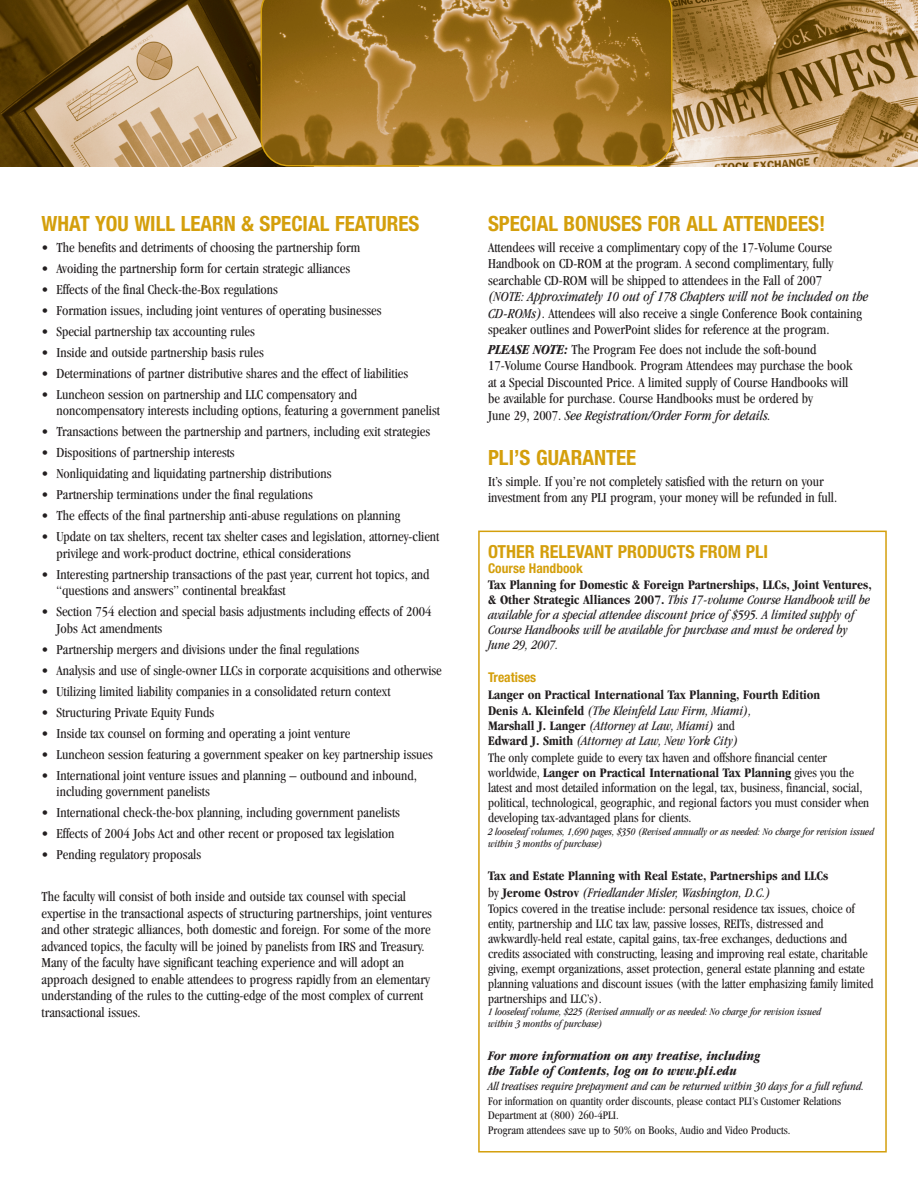
<style>
.page{position:relative;width:918px;height:1188px;background:#fff}
.page>*{position:absolute;margin:0;border:0;box-sizing:border-box;transform-origin:0 0}
.t1{font:700 condensed 21px "Helvetica Neue";color:#d49f0c}
.t2{font:700 condensed 18px "Helvetica Neue";color:#d49f0c}
.t3{font:condensed 14.25px/16.5px "Garamond";color:#231f20}
.t4{font:condensed 13.5px/15px "Garamond";color:#231f20}
.t5{font:italic condensed 13.5px/15px "Garamond";color:#231f20}
.t6{font:700 condensed 13.5px/16.5px "Garamond";color:#231f20}
.t7{font:italic 700 condensed 13.5px/15px "Garamond";color:#231f20}
.t8{font:700 condensed 13.5px "Helvetica Neue";color:#d49f0c}
.t9{font:condensed 12px/13.5px "Garamond";color:#231f20}
.t10{font:italic condensed 12px "Garamond";color:#231f20}
.t11{font:italic condensed 10.5px/12px "Garamond";color:#231f20}
.s1{font-style:italic}
.s2{font-weight:700;font-style:italic}
.s3{font-weight:700;font-style:normal}
.s4{font-weight:400;font-style:italic}
.s5{font-style:normal}
.s6{font-weight:700}
</style>
<div class="page">
<img style="left:0;top:0;width:261px;height:166px">
<img style="left:673px;top:0;width:245px;height:166px">
<svg style="left:261px;top:0;width:412px;height:166px"></svg>
<div style="left:478px;top:531px;width:409px;height:622px;border:2px solid #d49f0c"></div>
<h1 class="t1" style="left:42px;top:216px;width:379px">WHAT YOU WILL LEARN &amp; SPECIAL FEATURES</h1>
<p class="t3" style="left:42px;top:240px;width:320px">• The benefits and detriments of choosing the partnership form</p>
<p class="t3" style="left:42px;top:261px;width:310px">• Avoiding the partnership form for certain strategic alliances</p>
<p class="t3" style="left:42px;top:282px;width:238px">• Effects of the final Check-the-Box regulations</p>
<p class="t3" style="left:42px;top:303px;width:341px">• Formation issues, including joint ventures of operating businesses</p>
<p class="t3" style="left:42px;top:324px;width:215px">• Special partnership tax accounting rules</p>
<p class="t3" style="left:42px;top:345px;width:224px">• Inside and outside partnership basis rules</p>
<p class="t3" style="left:42px;top:366px;width:368px">• Determinations of partner distributive shares and the effect of liabilities</p>
<p class="t3" style="left:57px;top:387px;width:385px;text-indent:-15px">• Luncheon session on partnership and LLC compensatory and noncompensatory interests including options, featuring a government panelist</p>
<p class="t3" style="left:42px;top:425px;width:390px">• Transactions between the partnership and partners, including exit strategies</p>
<p class="t3" style="left:42px;top:446px;width:195px">• Dispositions of partnership interests</p>
<p class="t3" style="left:42px;top:467px;width:291px">• Nonliquidating and liquidating partnership distributions</p>
<p class="t3" style="left:42px;top:488px;width:273px">• Partnership terminations under the final regulations</p>
<p class="t3" style="left:42px;top:509px;width:360px">• The effects of the final partnership anti-abuse regulations on planning</p>
<p class="t3" style="left:57px;top:530px;width:384px;text-indent:-15px">• Update on tax shelters, recent tax shelter cases and legislation, attorney-client privilege and work-product doctrine, ethical considerations</p>
<p class="t3" style="left:57px;top:567px;width:375px;text-indent:-15px">• Interesting partnership transactions of the past year, current hot topics, and “questions and answers” continental breakfast</p>
<p class="t3" style="left:57px;top:605px;width:376px;text-indent:-15px">• Section 754 election and special basis adjustments including effects of 2004<br>Jobs Act amendments</p>
<p class="t3" style="left:42px;top:642px;width:319px">• Partnership mergers and divisions under the final regulations</p>
<p class="t3" style="left:42px;top:663px;width:402px">• Analysis and use of single-owner LLCs in corporate acquisitions and otherwise</p>
<p class="t3" style="left:42px;top:684px;width:351px">• Utilizing limited liability companies in a consolidated return context</p>
<p class="t3" style="left:42px;top:705px;width:174px">• Structuring Private Equity Funds</p>
<p class="t3" style="left:42px;top:726px;width:310px">• Inside tax counsel on forming and operating a joint venture</p>
<p class="t3" style="left:42px;top:747px;width:393px">• Luncheon session featuring a government speaker on key partnership issues</p>
<p class="t3" style="left:57px;top:768px;width:362px;text-indent:-15px">• International joint venture issues and planning – outbound and inbound, including government panelists</p>
<p class="t3" style="left:42px;top:806px;width:360px">• International check-the-box planning, including government panelists</p>
<p class="t3" style="left:42px;top:827px;width:355px">• Effects of 2004 Jobs Act and other recent or proposed tax legislation</p>
<p class="t3" style="left:42px;top:848px;width:161px">• Pending regulatory proposals</p>
<p class="t3" style="left:42px;top:890px;width:392px">The faculty will consist of both inside and outside tax counsel with special expertise in the transactional aspects of structuring partnerships, joint ventures and other strategic alliances, both domestic and foreign. For some of the more advanced topics, the faculty will be joined by panelists from IRS and Treasury.<br>Many of the faculty have significant teaching experience and will adopt an approach designed to enable attendees to progress rapidly from an elementary understanding of the rules to the cutting-edge of the most complex of current transactional issues.</p>
<h1 class="t1" style="left:488px;top:216px;width:339px">SPECIAL BONUSES FOR ALL ATTENDEES!</h1>
<p class="t3" style="left:488px;top:240px;width:347px;text-align:justify">Attendees will receive a complimentary copy of the 17-Volume Course Handbook on CD-ROM at the program. A second complimentary, fully searchable CD-ROM will be shipped to attendees in the Fall of 2007</p>
<p class="t3" style="left:488px;top:290px;width:382px"><span class="s1">(NOTE: Approximately 10 out of 178 Chapters will not be included on the<br>CD-ROMs)</span>. Attendees will also receive a single Conference Book containing speaker outlines and PowerPoint slides for reference at the program.</p>
<p class="t3" style="left:488px;top:342px;width:366px"><span class="s2">PLEASE NOTE:</span> The Program Fee does not include the soft-bound 17-Volume Course Handbook. Program Attendees may purchase the book at a Special Discounted Price. A limited supply of Course Handbooks will be available for purchase. Course Handbooks must be ordered by<br>June 29, 2007. <span class="s1">See Registration/Order Form for details.</span></p>
<h1 class="t1" style="left:488px;top:450px;width:150px">PLI’S GUARANTEE</h1>
<p class="t3" style="left:488px;top:474px;width:351px">It’s simple. If you’re not completely satisfied with the return on your investment from any PLI program, your money will be refunded in full.</p>
<p class="t2" style="left:488px;top:545px;width:282px">OTHER RELEVANT PRODUCTS FROM PLI</p>
<p class="t8" style="left:488px;top:563px;width:96px">Course Handbook</p>
<p class="t5" style="left:488px;top:578px;width:385px"><span class="s3">Tax Planning for Domestic &amp; Foreign Partnerships, LLCs, Joint Ventures, &amp; Other Strategic Alliances 2007.</span> This 17-volume Course Handbook will be available for a special attendee discount price of $595. A limited supply of Course Handbooks will be available for purchase and must be ordered by June 29, 2007.</p>
<p class="t8" style="left:488px;top:672px;width:50px">Treatises</p>
<p class="t6" style="left:488px;top:687px;width:334px">Langer on Practical International Tax Planning, Fourth Edition<br>Denis A. Kleinfeld <span class="s4">(The Kleinfeld Law Firm, Miami),</span></p>
<p class="t5" style="left:488px;top:719px;width:252px"><span class="s3">Marshall J. Langer</span> (Attorney at Law, Miami) <span class="s5">and<br></span><span class="s3">Edward J. Smith</span> (Attorney at Law, New York City)</p>
<p class="t4" style="left:488px;top:751px;width:383px">The only complete guide to every tax haven and offshore financial center worldwide, <span class="s6">Langer on Practical International Tax Planning</span> gives you the latest and most detailed information on the legal, tax, business, financial, social, political, technological, geographic, and regional factors you must consider when developing tax-advantaged plans for clients.</p>
<p class="t11" style="left:488px;top:826px;width:387px">2 looseleaf volumes, 1,690 pages, $350 (Revised annually or as needed: No charge for revision issued within 3 months of purchase)</p>
<p class="t4" style="left:488px;top:868px;width:368px;line-height:16.5px"><span class="s6">Tax and Estate Planning with Real Estate, Partnerships and LLCs<br></span>by <span class="s6">Jerome Ostrov</span> <span class="s1">(Friedlander Misler, Washington, D.C.)<br></span>Topics covered in the treatise include: personal residence tax issues, choice of</p>
<p class="t4" style="left:488px;top:917px;width:387px">entity, partnership and LLC tax law, passive losses, REITs, distressed and awkwardly-held real estate, capital gains, tax-free exchanges, deductions and credits associated with constructing, leasing and improving real estate, charitable giving, exempt organizations, asset protection, general estate planning and estate planning valuations and discount issues (with the latter emphasizing family limited partnerships and LLC’s).</p>
<p class="t11" style="left:488px;top:1006px;width:335px">1 looseleaf volume, $225 (Revised annually or as needed: No charge for revision issued within 3 months of purchase)</p>
<p class="t7" style="left:488px;top:1049px;width:274px">For more information on any treatise, including the Table of Contents, log on to www.pli.edu</p>
<p class="t10" style="left:488px;top:1082px;width:378px">All treatises require prepayment and can be returned within 30 days for a full refund.</p>
<p class="t9" style="left:488px;top:1095px;width:355px">For information on quantity order discounts, please contact PLI’s Customer Relations<br>Department at (800) 260-4PLI.</p>
<p class="t9" style="left:488px;top:1124px;width:304px">Program attendees save up to 50% on Books, Audio and Video Products.</p>
</div>
